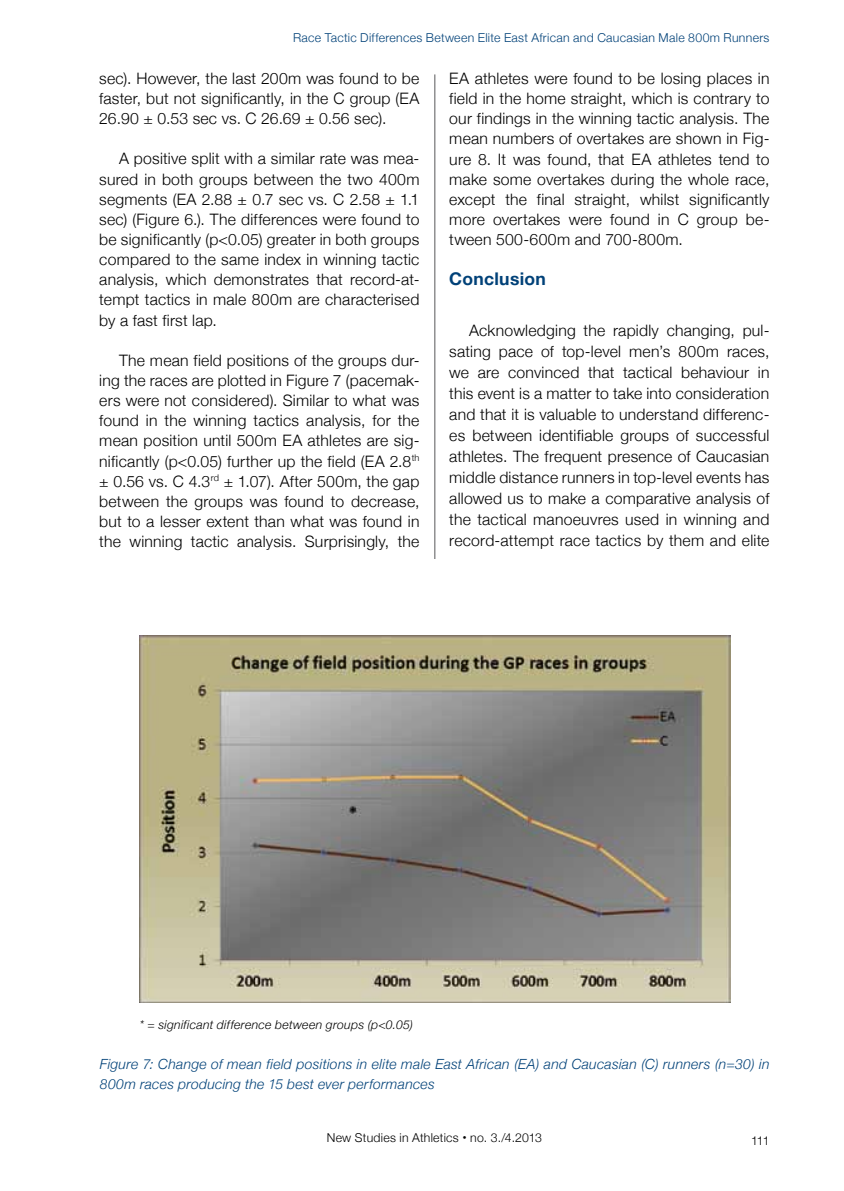
<style>
.page{position:relative;width:844px;height:1191px;background:#fff}
.page>*{position:absolute;margin:0;border:0;box-sizing:border-box;transform-origin:0 0}
.t1{font:700 17.5px "Helvetica Neue";letter-spacing:.015em;color:#004178}
.t2{font:300 15.75px/20.1px "Helvetica Neue";letter-spacing:.015em;color:#000;text-align:justify}
.t3{font:italic 300 14px/20.1px "Helvetica Neue";letter-spacing:.02em;color:#004178}
.t4{font:300 12.25px "Helvetica Neue";letter-spacing:.025em;color:#004178}
.t5{font:italic 300 12.25px "Helvetica Neue";letter-spacing:.025em;color:#000}
.t6{font:300 12.25px "Helvetica Neue";letter-spacing:.02em;color:#000}
.s1{font-weight:700;font-size:15.75px}
</style>
<div class="page">
<hr style="left:434px;top:74px;width:1px;height:1017px;background:#58585a">
<div style="left:100px;top:559px;width:670px;height:538px;background:#fff"></div>
<img style="left:140px;top:635px;width:590px;height:367px">
<p class="t4" style="left:293px;top:30px;width:478px">Race Tactic Differences Between Elite East African and Caucasian Male 800m Runners</p>
<p class="t2" style="left:99px;top:68px;width:321px">sec). However, the last 200m was found to be faster, but not significantly, in the C group (EA 26.90 ± 0.53 sec vs. C 26.69 ± 0.56 sec).</p>
<p class="t2" style="left:99px;top:148px;width:321px;text-indent:20px">A positive split with a similar rate was mea&shy;sured in both groups between the two 400m segments (EA 2.88 ± 0.7 sec vs. C 2.58 ± 1.1 sec) (Figure 6.). The differences were found to be significantly (p&lt;0.05) greater in both groups compared to the same index in winning tactic analysis, which demonstrates that record-at&shy;tempt tactics in male 800m are characterised by a fast first lap.</p>
<p class="t2" style="left:99px;top:350px;width:321px;text-indent:20px">The mean field positions of the groups dur&shy;ing the races are plotted in Figure 7 (pacemak&shy;ers were not considered). Similar to what was found in the winning tactics analysis, for the mean position until 500m EA athletes are sig&shy;nificantly (p&lt;0.05) further up the field (EA 2.8<sup>th </sup>± 0.56 vs. C 4.3<sup>rd</sup> ± 1.07). After 500m, the gap between the groups was found to decrease, but to a lesser extent than what was found in the winning tactic analysis. Surprisingly, the</p>
<p class="t2" style="left:449px;top:68px;width:321px">EA athletes were found to be losing places in field in the home straight, which is contrary to our findings in the winning tactic analysis. The mean numbers of overtakes are shown in Fig&shy;ure 8. It was found, that EA athletes tend to make some overtakes during the whole race, except the final straight, whilst significantly more overtakes were found in C group be&shy;tween 500-600m and 700-800m.</p>
<p class="t1" style="left:449px;top:268px;width:98px">Conclusion</p>
<p class="t2" style="left:449px;top:320px;width:321px;line-height:21px;text-indent:20px">Acknowledging the rapidly changing, pul&shy;sating pace of top-level men’s 800m races, we are convinced that tactical behaviour in this event is a matter to take into consideration and that it is valuable to understand differenc&shy;es between identifiable groups of successful athletes. The frequent presence of Caucasian middle distance runners in top-level events has allowed us to make a comparative analysis of the tactical manoeuvres used in winning and record-attempt race tactics by them and elite</p>
<p class="t5" style="left:140px;top:1017px;width:275px">* = significant difference between groups (p&lt;0.05)</p>
<p class="t3" style="left:100px;top:1054px;width:671px">Figure 7: Change of mean field positions in elite male East African (EA) and Caucasian (C) runners (n=30) in<br>800m races producing the 15 best ever performances</p>
<p class="t6" style="left:327px;top:1130px;width:217px">New Studies in Athletics <span class="s1">·</span> no. 3./4.2013</p>
<p class="t6" style="left:751px;top:1133px;width:20px">111</p>
</div>
